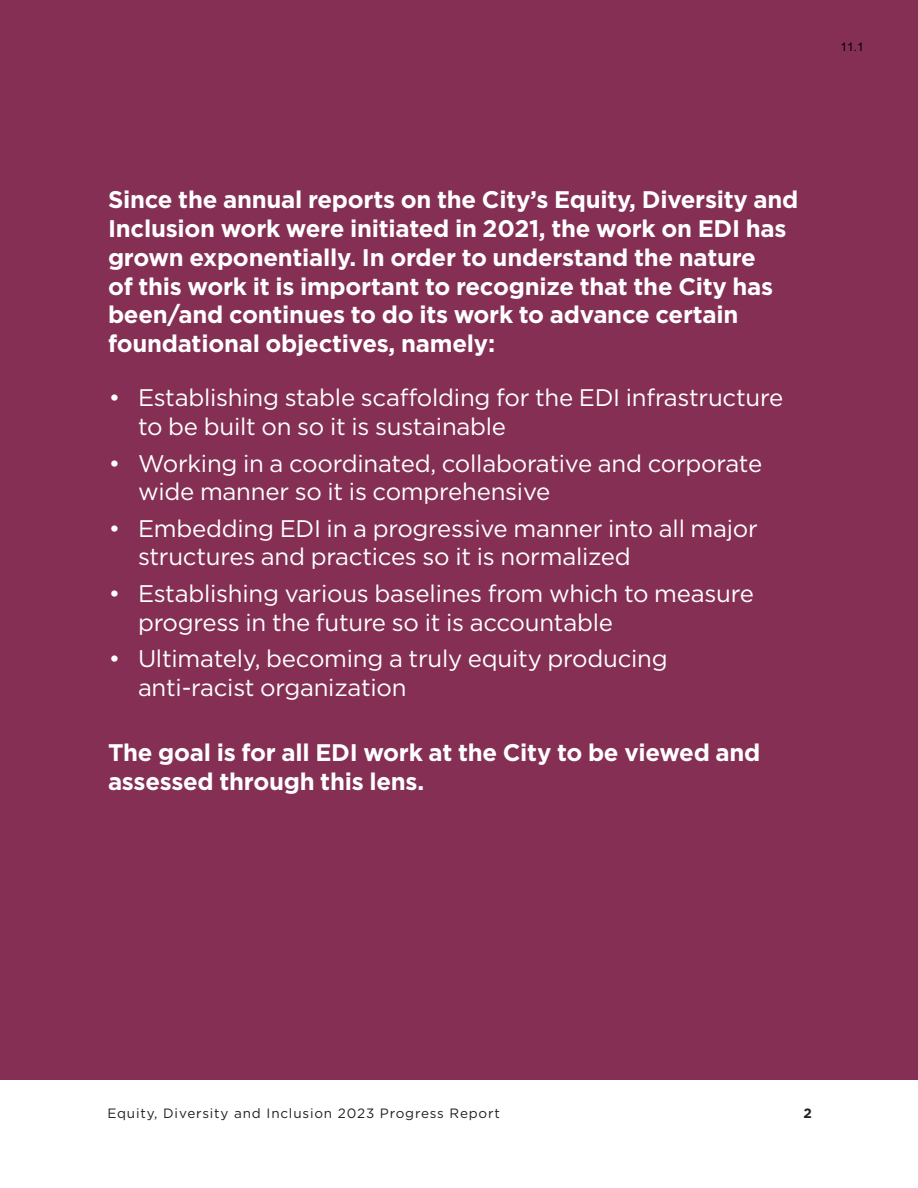
<style>
.page{position:relative;width:918px;height:1188px;background:#fff}
.page>*{position:absolute;margin:0;border:0;box-sizing:border-box;transform-origin:0 0}
.t1{font:24px/28.8px "Gotham";letter-spacing:-.01em;color:#fff}
.t2{font:700 24px/28.8px "Gotham";letter-spacing:-.01em;color:#fff}
.t3{font:13.5px "Gotham";letter-spacing:.06em;color:#231f20}
.t4{font:700 13.5px "Gotham";color:#231f20}
.t5{font:12px "Arial";color:#000}
</style>
<div class="page">
<div style="left:0;top:0;width:918px;height:1080px;background:#842f53"></div>
<p class="t5" style="left:841px;top:39px;width:25px">11.1</p>
<p class="t2" style="left:108px;top:185px;width:692px">Since the annual reports on the City’s Equity, Diversity and Inclusion work were initiated in 2021, the work on EDI has grown exponentially. In order to understand the nature<br>of this work it is important to recognize that the City has been/and continues to do its work to advance certain foundational objectives, namely:</p>
<p class="t1" style="left:138px;top:383px;width:647px;text-indent:-29px">• Establishing stable scaffolding for the EDI infrastructure to be built on so it is sustainable</p>
<p class="t1" style="left:138px;top:448px;width:626px;text-indent:-29px">• Working in a coordinated, collaborative and corporate wide manner so it is comprehensive</p>
<p class="t1" style="left:138px;top:513px;width:621px;text-indent:-29px">• Embedding EDI in a progressive manner into all major structures and practices so it is normalized</p>
<p class="t1" style="left:138px;top:578px;width:617px;text-indent:-29px">• Establishing various baselines from which to measure progress in the future so it is accountable</p>
<p class="t1" style="left:138px;top:643px;width:531px;text-indent:-29px">• Ultimately, becoming a truly equity producing anti-racist organization</p>
<p class="t2" style="left:108px;top:738px;width:654px">The goal is for all EDI work at the City to be viewed and assessed through this lens.</p>
<p class="t3" style="left:107px;top:1105px;width:394px">Equity, Diversity and Inclusion 2023 Progress Report</p>
<p class="t4" style="left:803px;top:1105px;width:10px">2</p>
</div>
